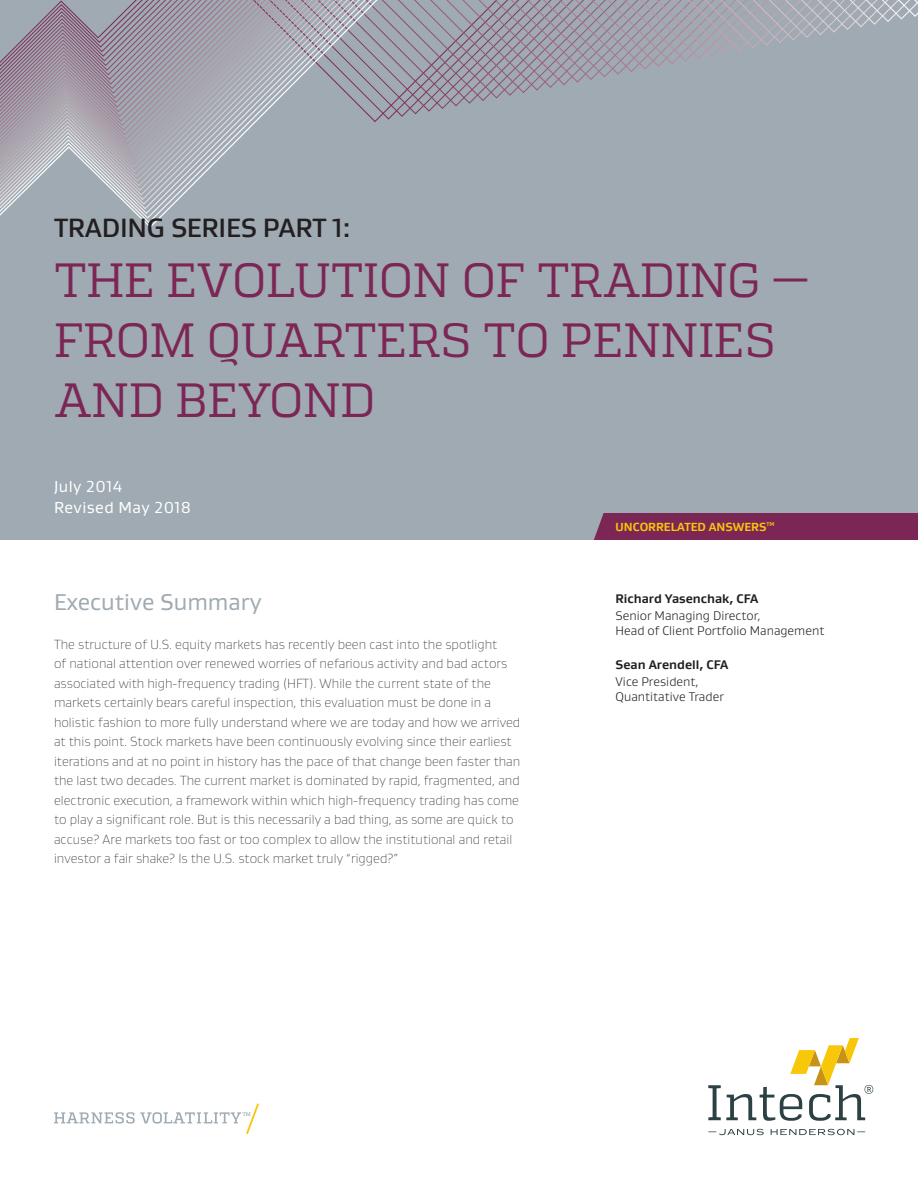
<style>
.page{position:relative;width:918px;height:1188px;background:#fff}
.page>*{position:absolute;margin:0;border:0;box-sizing:border-box;transform-origin:0 0}
.t1{font:48px/60px "Quadon";letter-spacing:-.01em;color:#7c2656}
.t2{font:500 27px "Gustan";letter-spacing:-.01em;color:#231f20}
.Executive_Summary{font:23.25px "Gustan";color:#9faab2}
.Date{font:16.2px/21px "Gustan";letter-spacing:.025em;color:#fff}
.Body{font:100 13.5px/19.5px "Gustan";color:#231f20}
.Author_-_Title{font:300 12.75px/15px "Gustan";color:#231f20}
.Author_-_Name{font:700 12.75px "Gustan";color:#231f20}
.t3{font:700 12px "Gustan";color:#f9c709}
</style>
<div class="page">
<div style="left:0;top:0;width:918px;height:540px;background:#9faab2"></div>
<div style="left:594px;top:513px;width:324px;height:27px;background:#7c2656"></div>
<svg style="left:0;top:0;width:918px;height:228px"></svg>
<svg style="left:54px;top:1103px;width:205px;height:31px"></svg>
<svg style="left:708px;top:1038px;width:165px;height:97px"></svg>
<p class="t2" style="left:54px;top:210px;width:298px">TRADING SERIES PART 1:</p>
<p class="t1" style="left:54px;top:250px;width:757px">THE EVOLUTION OF TRADING —</p>
<p class="t1" style="left:54px;top:310px;width:723px">FROM QUARTERS TO PENNIES<br>AND BEYOND</p>
<p class="Date" style="left:54px;top:475px;width:139px">July 2014<br>Revised May 2018</p>
<p class="Executive_Summary" style="left:54px;top:587px;width:209px">Executive Summary</p>
<p class="Body" style="left:54px;top:634px;width:468px">The structure of U.S. equity markets has recently been cast into the spotlight<br>of national attention over renewed worries of nefarious activity and bad actors associated with high-frequency trading (HFT). While the current state of the markets certainly bears careful inspection, this evaluation must be done in a holistic fashion to more fully understand where we are today and how we arrived at this point. Stock markets have been continuously evolving since their earliest iterations and at no point in history has the pace of that change been faster than the last two decades. The current market is dominated by rapid, fragmented, and electronic execution, a framework within which high-frequency trading has come to play a significant role. But is this necessarily a bad thing, as some are quick to accuse? Are markets too fast or too complex to allow the institutional and retail investor a fair shake? Is the U.S. stock market truly “rigged?”</p>
<p class="t3" style="left:616px;top:519px;width:160px">UNCORRELATED ANSWERS<sup>TM</sup></p>
<p class="Author_-_Name" style="left:616px;top:590px;width:144px">Richard Yasenchak, CFA</p>
<p class="Author_-_Title" style="left:616px;top:608px;width:210px">Senior Managing Director,<br>Head of Client Portfolio Management</p>
<p class="Author_-_Name" style="left:616px;top:657px;width:114px">Sean Arendell, CFA</p>
<p class="Author_-_Title" style="left:616px;top:674px;width:110px">Vice President,<br>Quantitative Trader</p>
</div>
